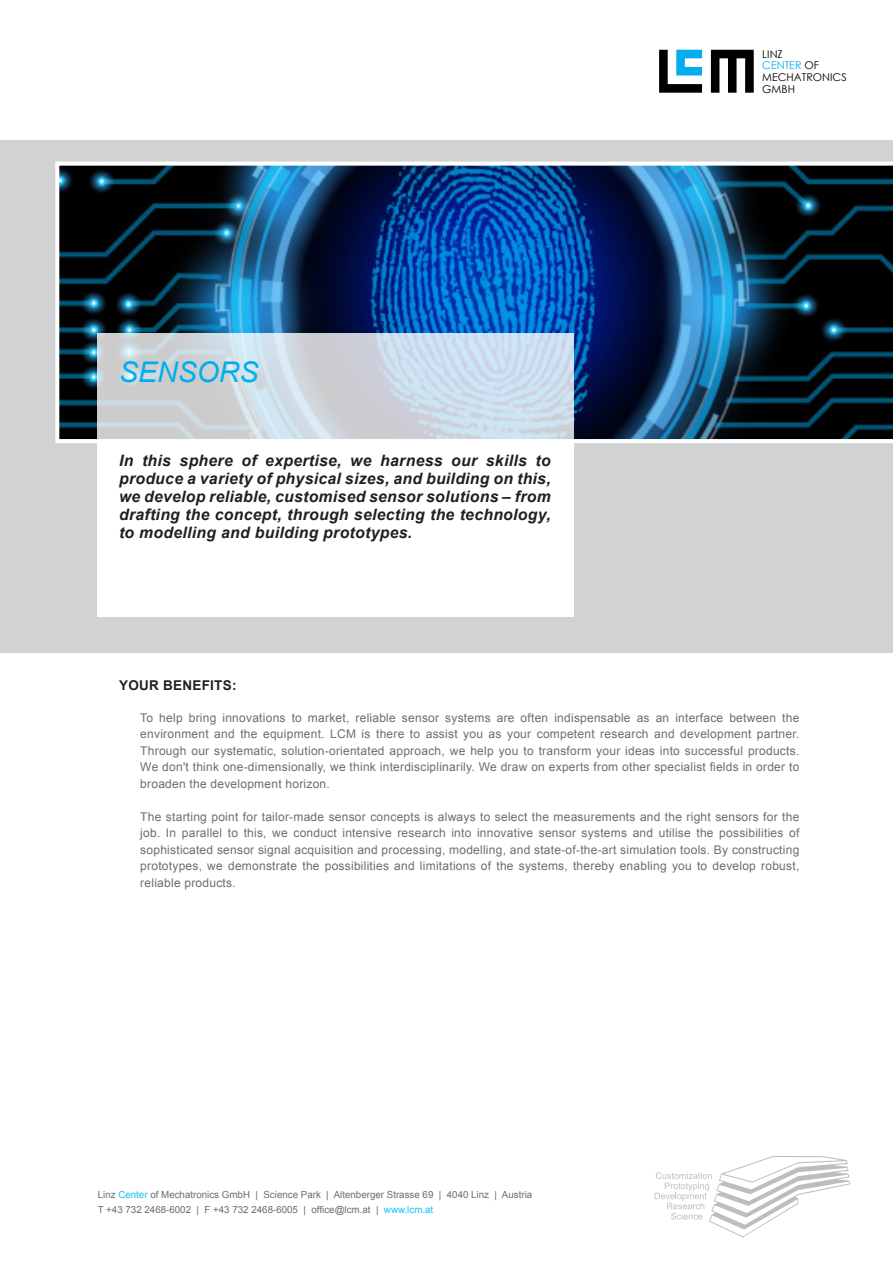
<style>
.page{position:relative;width:893px;height:1263px;background:#fff}
.page>*{position:absolute;margin:0;border:0;box-sizing:border-box;transform-origin:0 0}
.head{font:italic 28.5px "Arial";color:#00aeef}
.kursiv{font:italic 700 15.75px/18px "Arial";letter-spacing:.02em;color:#231f20;text-align:justify}
.subhead{font:700 13.5px "Arial";letter-spacing:.02em;color:#231f20}
.fliesstext{font:12px/16.5px "Arial";letter-spacing:.02em;color:#6c6d70;text-align:justify}
.t1{font:10.65px/11.9px "Century Gothic";color:#000001}
.fusszeile{font:9.75px "Arial";color:#6c6d70}
.s1{color:#00aeef}
.s2{color:#15c0f2}
</style>
<div class="page">
<div style="left:0;top:140px;width:893px;height:513px;background:#d1d2d4"></div>
<div style="left:98px;top:438px;width:476px;height:179px;background:#fff"></div>
<img style="left:55px;top:162px;width:838px;height:281px">
<svg style="left:659px;top:50px;width:43px;height:43px"></svg>
<svg style="left:711px;top:50px;width:43px;height:43px"></svg>
<svg style="left:655px;top:1156px;width:195px;height:81px"></svg>
<p class="head" style="left:119px;top:354px;width:141px">SENSORS</p>
<p class="kursiv" style="left:119px;top:452px;width:433px">In this sphere of expertise, we harness our skills to produce a variety of physical sizes, and building on this, we develop reliable, customised sensor solutions – from drafting the concept, through selecting the technology, to modelling and building prototypes.</p>
<p class="t1" style="left:762px;top:48px;width:86px">LINZ<br><span class="s1">CENTER</span> OF<br>MECHATRONICS<br>GMBH</p>
<p class="subhead" style="left:119px;top:676px;width:119px">YOUR BENEFITS:</p>
<p class="fliesstext" style="left:140px;top:709px;width:661px">To help bring innovations to market, reliable sensor systems are often indispensable as an interface between the environment and the equipment. LCM is there to assist you as your competent research and development partner.<br>Through our systematic, solution-orientated approach, we help you to transform your ideas into successful products.<br>We don't think one-dimensionally, we think interdisciplinarily. We draw on experts from other specialist fields in order to broaden the development horizon.</p>
<p class="fliesstext" style="left:140px;top:808px;width:660px">The starting point for tailor-made sensor concepts is always to select the measurements and the right sensors for the job. In parallel to this, we conduct intensive research into innovative sensor systems and utilise the possibilities of sophisticated sensor signal acquisition and processing, modelling, and state-of-the-art simulation tools. By constructing prototypes, we demonstrate the possibilities and limitations of the systems, thereby enabling you to develop robust, reliable products.</p>
<p class="fusszeile" style="left:98px;top:1188px;width:436px">Linz <span class="s2">Center</span> of Mechatronics GmbH | Science Park | Altenberger Strasse 69 | 4040 Linz | Austria</p>
<p class="fusszeile" style="left:98px;top:1203px;width:337px">T +43 732 2468-6002 | F +43 732 2468-6005 | office@lcm.at | <span class="s2">www.lcm.at</span></p>
</div>
